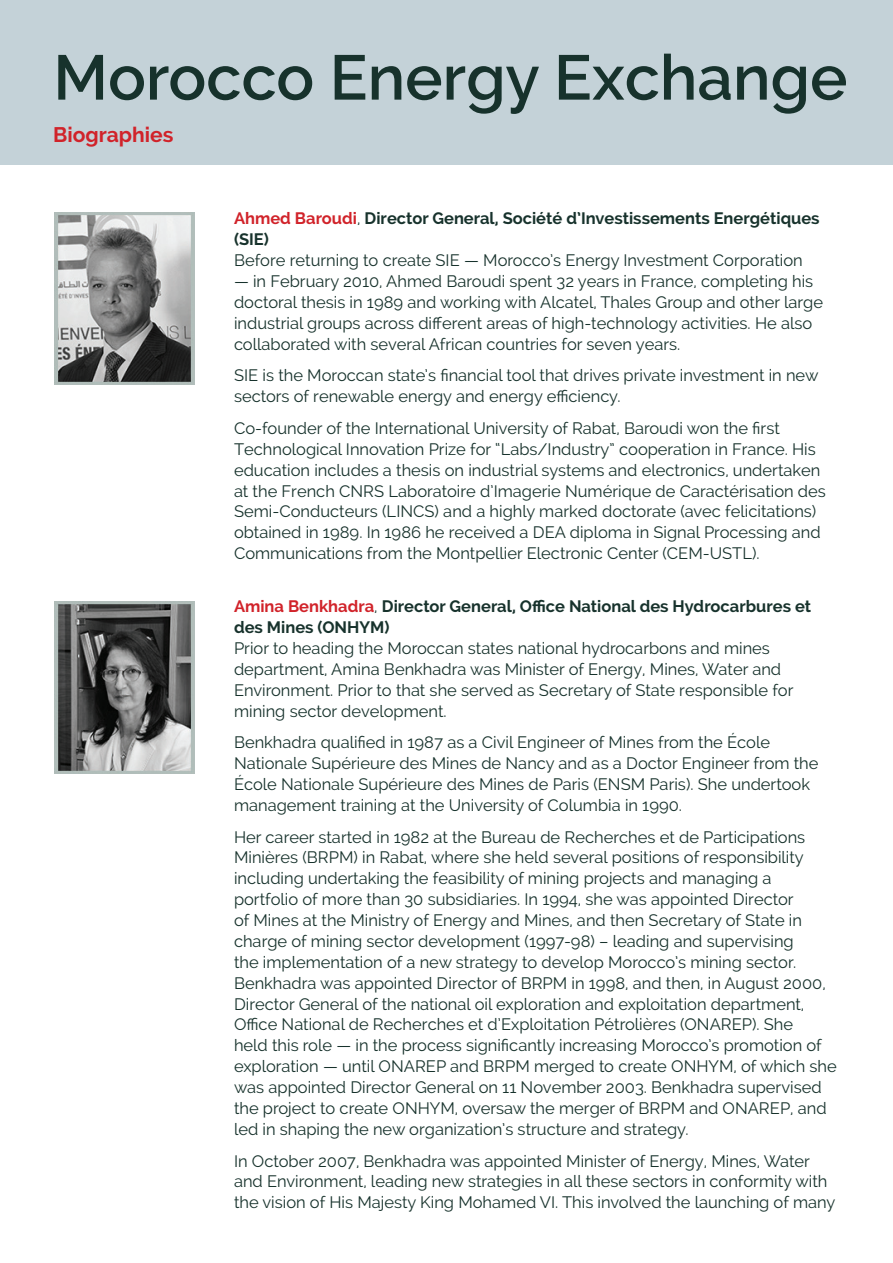
<style>
.page{position:relative;width:893px;height:1263px;background:#fff}
.page>*{position:absolute;margin:0;border:0;box-sizing:border-box;transform-origin:0 0}
.t1{font:600 63px "Raleway";color:#17322c}
.t2{font:700 21px "Raleway";color:#d1232a}
.t3{font:16.5px/20.9px "Raleway";color:#17322c}
.t4{font:700 16.5px/20.9px "Raleway";color:#17322c}
.s1{color:#d1232a}
.s2{font-weight:400}
</style>
<div class="page">
<img style="left:54px;top:212px;width:141px;height:173px">
<img style="left:54px;top:601px;width:141px;height:172px">
<div style="left:0;top:0;width:893px;height:164px;background:#c4d2d8"></div>
<h1 class="t1" style="left:53px;top:41px;width:796px">Morocco Energy Exchange</h1>
<p class="t2" style="left:53px;top:122px;width:122px">Biographies</p>
<p class="t4" style="left:234px;top:208px;width:587px"><span class="s1">Ahmed Baroudi</span><span class="s2">,</span> Director General, Société d’Investissements Energétiques (SIE)</p>
<p class="t3" style="left:234px;top:250px;width:570px">Before returning to create SIE — Morocco’s Energy Investment Corporation</p>
<p class="t3" style="left:234px;top:271px;width:590px">— in February 2010, Ahmed Baroudi spent 32 years in France, completing his doctoral thesis in 1989 and working with Alcatel, Thales Group and other large industrial groups across different areas of high-technology activities. He also collaborated with several African countries for seven years.</p>
<p class="t3" style="left:234px;top:365px;width:586px">SIE is the Moroccan state’s financial tool that drives private investment in new sectors of renewable energy and energy efficiency.</p>
<p class="t3" style="left:234px;top:418px;width:593px">Co-founder of the International University of Rabat, Baroudi won the first Technological Innovation Prize for “Labs/Industry” cooperation in France. His education includes a thesis on industrial systems and electronics, undertaken at the French CNRS Laboratoire d’Imagerie Numérique de Caractérisation des Semi-Conducteurs (LINCS) and a highly marked doctorate (avec felicitations) obtained in 1989. In 1986 he received a DEA diploma in Signal Processing and Communications from the Montpellier Electronic Center (CEM-USTL).</p>
<p class="t4" style="left:234px;top:596px;width:579px"><span class="s1">Amina Benkhadra</span><span class="s2">,</span> Director General, Office National des Hydrocarbures et des Mines (ONHYM)</p>
<p class="t3" style="left:234px;top:638px;width:561px">Prior to heading the Moroccan states national hydrocarbons and mines department, Amina Benkhadra was Minister of Energy, Mines, Water and Environment. Prior to that she served as Secretary of State responsible for mining sector development.</p>
<p class="t3" style="left:234px;top:732px;width:586px">Benkhadra qualified in 1987 as a Civil Engineer of Mines from the École Nationale Supérieure des Mines de Nancy and as a Doctor Engineer from the École Nationale Supérieure des Mines de Paris (ENSM Paris). She undertook management training at the University of Columbia in 1990.</p>
<p class="t3" style="left:234px;top:826px;width:604px">Her career started in 1982 at the Bureau de Recherches et de Participations Minières (BRPM) in Rabat, where she held several positions of responsibility including undertaking the feasibility of mining projects and managing a portfolio of more than 30 subsidiaries. In 1994, she was appointed Director<br>of Mines at the Ministry of Energy and Mines, and then Secretary of State in charge of mining sector development (1997-98) – leading and supervising<br>the implementation of a new strategy to develop Morocco’s mining sector.<br>Benkhadra was appointed Director of BRPM in 1998, and then, in August 2000, Director General of the national oil exploration and exploitation department, Office National de Recherches et d’Exploitation Pétrolières (ONAREP). She<br>held this role — in the process significantly increasing Morocco’s promotion of exploration — until ONAREP and BRPM merged to create ONHYM, of which she was appointed Director General on 11 November 2003. Benkhadra supervised the project to create ONHYM, oversaw the merger of BRPM and ONAREP, and led in shaping the new organization’s structure and strategy.</p>
<p class="t3" style="left:234px;top:1150px;width:603px">In October 2007, Benkhadra was appointed Minister of Energy, Mines, Water and Environment, leading new strategies in all these sectors in conformity with the vision of His Majesty King Mohamed VI. This involved the launching of many</p>
</div>
